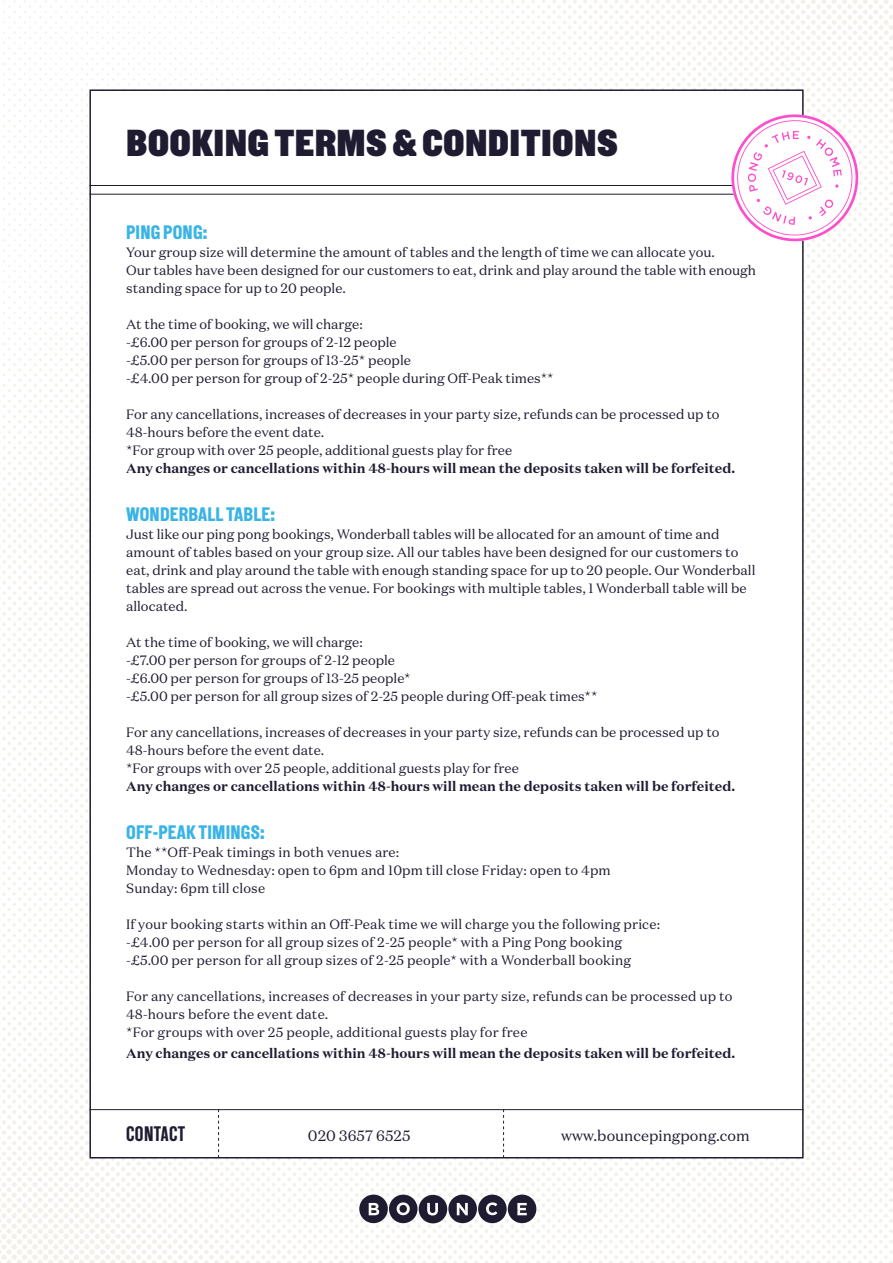
<style>
.page{position:relative;width:893px;height:1263px;background:#fff}
.page>*{position:absolute;margin:0;border:0;box-sizing:border-box;transform-origin:0 0}
.t1{font:37.5px "New Grotesk Square SIX";letter-spacing:.01em;color:#1f1c31}
.t2{font:21px "New Grotesk Square FOUR";letter-spacing:.015em;color:#1f1c31}
.t3{font:19.5px "New Grotesk Square FIVE";letter-spacing:.01em;color:#3ab4e5}
.t4{font:15px "Domaine Text";color:#1f1c31}
.t5{font:13.5px/18px "Domaine Text";color:#1f1c31}
.t6{font:700 13.5px "Domaine Text";color:#1f1c31}
</style>
<div class="page">
<img style="left:0;top:0;width:893px;height:1263px">
<div style="left:89px;top:89px;width:715px;height:1069px;background:#fff;border:2px solid #1f1c31"></div>
<svg style="left:359px;top:1194px;width:177px;height:29px"></svg>
<hr style="left:89px;top:1109px;width:715px;height:1px;background:#1f1c31">
<hr style="left:89px;top:185px;width:715px;height:1px;background:#1f1c31">
<hr style="left:89px;top:194px;width:715px;height:1px;background:#1f1c31">
<svg style="left:723px;top:106px;width:143px;height:143px"></svg>
<svg style="left:218px;top:1110px;width:1px;height:48px"></svg>
<svg style="left:503px;top:1110px;width:1px;height:48px"></svg>
<h1 class="t1" style="left:126px;top:119px;width:493px">BOOKING TERMS &amp; CONDITIONS</h1>
<h3 class="t3" style="left:126px;top:220px;width:83px">PING PONG:</h3>
<p class="t5" style="left:126px;top:243px;width:631px">Your group size will determine the amount of tables and the length of time we can allocate you.<br>Our tables have been designed for our customers to eat, drink and play around the table with enough standing space for up to 20 people.</p>
<p class="t5" style="left:126px;top:315px;width:429px">At the time of booking, we will charge:<br>-£6.00 per person for groups of 2-12 people<br>-£5.00 per person for groups of 13-25* people<br>-£4.00 per person for group of 2-25* people during Off-Peak times**</p>
<p class="t5" style="left:126px;top:405px;width:595px">For any cancellations, increases of decreases in your party size, refunds can be processed up to<br>48-hours before the event date.<br>*For group with over 25 people, additional guests play for free</p>
<p class="t6" style="left:126px;top:459px;width:610px">Any changes or cancellations within 48-hours will mean the deposits taken will be forfeited.</p>
<h3 class="t3" style="left:126px;top:502px;width:150px">WONDERBALL TABLE:</h3>
<p class="t5" style="left:126px;top:525px;width:631px">Just like our ping pong bookings, Wonderball tables will be allocated for an amount of time and amount of tables based on your group size. All our tables have been designed for our customers to eat, drink and play around the table with enough standing space for up to 20 people. Our Wonderball tables are spread out across the venue. For bookings with multiple tables, 1 Wonderball table will be allocated.</p>
<p class="t5" style="left:126px;top:633px;width:473px">At the time of booking, we will charge:<br>-£7.00 per person for groups of 2-12 people<br>-£6.00 per person for groups of 13-25 people*<br>-£5.00 per person for all group sizes of 2-25 people during Off-peak times**</p>
<p class="t5" style="left:126px;top:723px;width:595px">For any cancellations, increases of decreases in your party size, refunds can be processed up to<br>48-hours before the event date.<br>*For groups with over 25 people, additional guests play for free</p>
<p class="t6" style="left:126px;top:777px;width:610px">Any changes or cancellations within 48-hours will mean the deposits taken will be forfeited.</p>
<h3 class="t3" style="left:126px;top:820px;width:140px">OFF-PEAK TIMINGS:</h3>
<p class="t5" style="left:126px;top:843px;width:486px">The **Off-Peak timings in both venues are:<br>Monday to Wednesday: open to 6pm and 10pm till close Friday: open to 4pm<br>Sunday: 6pm till close</p>
<p class="t5" style="left:126px;top:915px;width:535px">If your booking starts within an Off-Peak time we will charge you the following price: -£4.00 per person for all group sizes of 2-25 people* with a Ping Pong booking -£5.00 per person for all group sizes of 2-25 people* with a Wonderball booking</p>
<p class="t5" style="left:126px;top:987px;width:608px">For any cancellations, increases of decreases in your party size, refunds can be processed up to<br>48-hours before the event date.<br>*For groups with over 25 people, additional guests play for free</p>
<p class="t6" style="left:126px;top:1045px;width:610px">Any changes or cancellations within 48-hours will mean the deposits taken will be forfeited.</p>
<h2 class="t2" style="left:126px;top:1121px;width:60px">CONTACT</h2>
<p class="t4" style="left:308px;top:1126px;width:104px">020 3657 6525</p>
<p class="t4" style="left:561px;top:1126px;width:190px">www.bouncepingpong.com</p>
</div>
